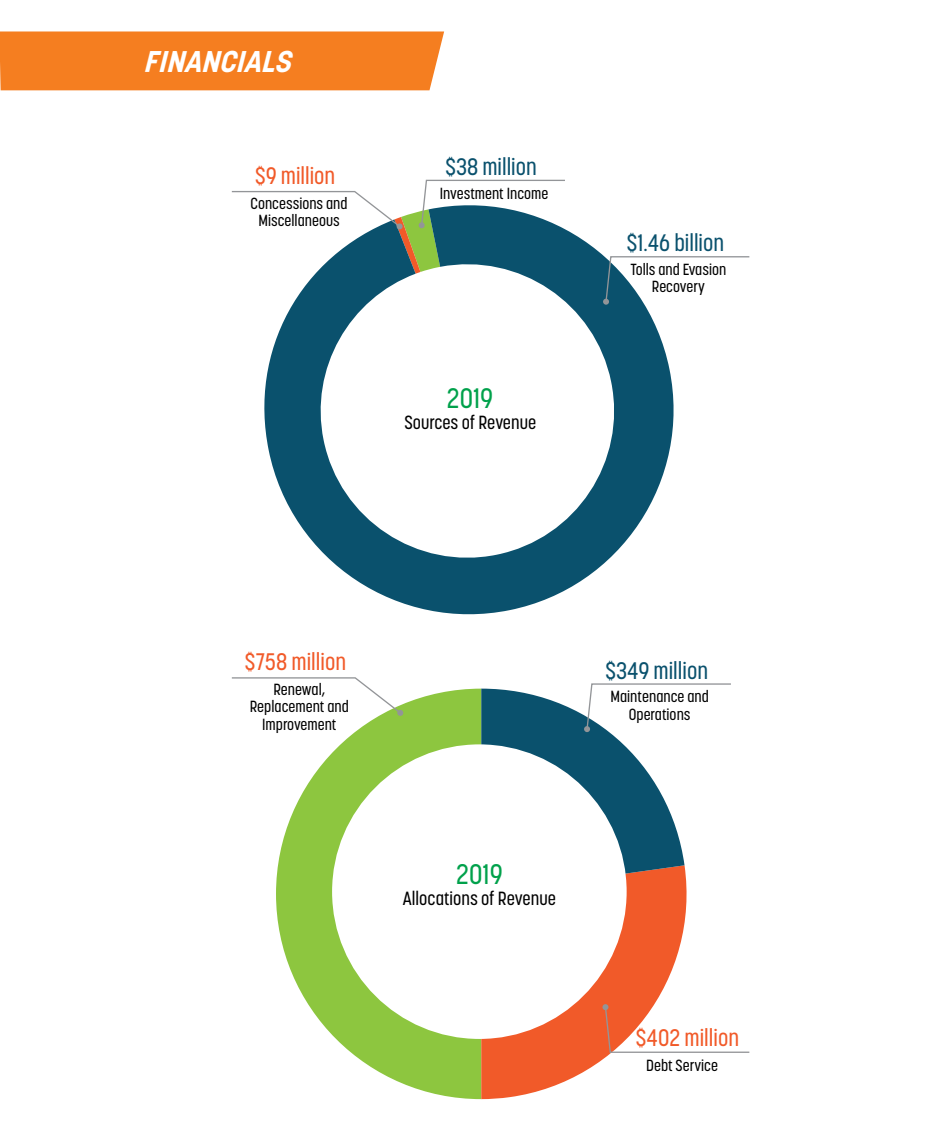
<style>
.page{position:relative;width:945px;height:1134px;background:#fff}
.page>*{position:absolute;margin:0;border:0;box-sizing:border-box;transform-origin:0 0}
.t1{font:italic 700 29.75px "Korolev";color:#fff}
.t2{font:500 28px "Korolev Condensed";color:#00a14b}
.t3{font:500 27.82px "Korolev Condensed";color:#00a14b}
.t4{font:500 23.8px "Korolev Condensed";color:#f15a29}
.t5{font:500 23.8px "Korolev Condensed";color:#0a516d}
.t6{font:500 23.62px "Korolev Condensed";color:#0a516d}
.t7{font:500 23.62px "Korolev Condensed";color:#f15a29}
.t8{font:500 18.9px "Korolev Condensed";color:#000}
.t9{font:500 16.1px/17.3px "Korolev Condensed";color:#000;text-align:center}
.t10{font:500 15.92px/17.3px "Korolev Condensed";color:#000;text-align:center}
</style>
<div class="page">
<div style="left:0;top:31px;width:444px;height:59px;background:#f57e20"></div>
<svg style="left:264px;top:230px;width:410px;height:384px"></svg>
<svg style="left:603px;top:255px;width:146px;height:50px"></svg>
<svg style="left:232px;top:179px;width:334px;height:95px"></svg>
<svg style="left:276px;top:689px;width:205px;height:410px;fill:#8dc63f"></svg>
<svg style="left:481px;top:894px;width:206px;height:205px;fill:#f15a29"></svg>
<div style="left:332px;top:744px;width:295px;height:295px;background:#fff;border-radius:50%"></div>
<svg style="left:481px;top:683px;width:250px;height:211px"></svg>
<svg style="left:604px;top:1006px;width:145px;height:48px"></svg>
<div style="left:602px;top:1004px;width:7px;height:6px;background:#939598;border-radius:50%"></div>
<svg style="left:232px;top:677px;width:172px;height:39px"></svg>
<h1 class="t1" style="left:143px;top:43px;width:158px">FINANCIALS</h1>
<h3 class="t7" style="left:255px;top:162px;width:81px">$9 million</h3>
<p class="t10" style="left:251px;top:194px;width:98px">Concessions and<br>Miscellaneous</p>
<h3 class="t6" style="left:446px;top:153px;width:93px">$38 million</h3>
<p class="t10" style="left:440px;top:184px;width:110px">Investment Income</p>
<h3 class="t3" style="left:447px;top:382px;width:48px">2019</h3>
<p class="t8" style="left:404px;top:411px;width:133px">Sources of Revenue</p>
<h3 class="t6" style="left:627px;top:229px;width:99px">$1.46 billion</h3>
<p class="t10" style="left:630px;top:261px;width:97px">Tolls and Evasion<br>Recovery</p>
<h3 class="t4" style="left:245px;top:648px;width:103px">$758 million</h3>
<p class="t9" style="left:250px;top:681px;width:101px">Renewal,<br>Replacement and<br>Improvement</p>
<h3 class="t5" style="left:606px;top:656px;width:104px">$349 million</h3>
<p class="t9" style="left:610px;top:688px;width:100px">Maintenance and<br>Operations</p>
<h2 class="t2" style="left:456px;top:857px;width:48px">2019</h2>
<p class="t8" style="left:403px;top:887px;width:155px">Allocations of Revenue</p>
<h3 class="t4" style="left:636px;top:1023px;width:105px">$402 million</h3>
<p class="t9" style="left:646px;top:1056px;width:73px">Debt Service</p>
</div>
